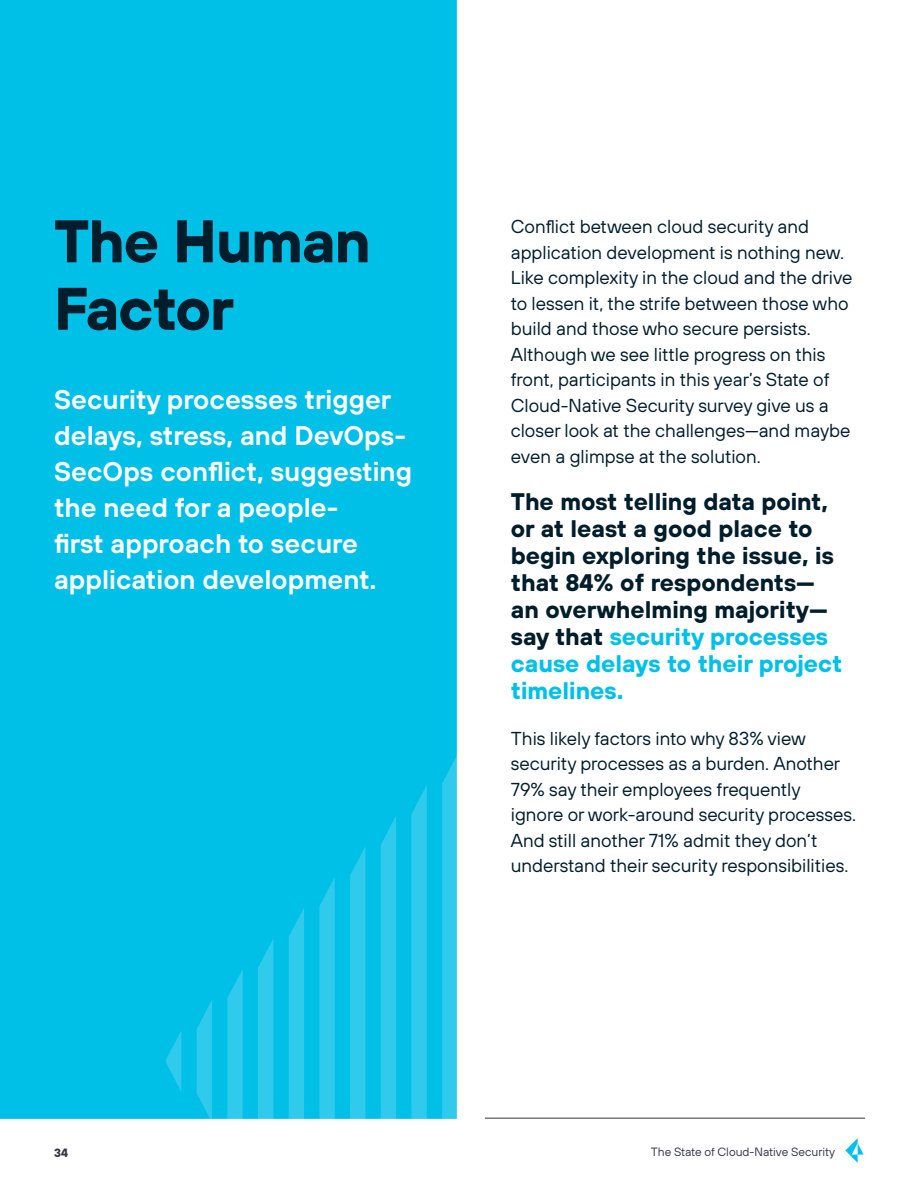
<style>
.page{position:relative;width:918px;height:1188px;background:#fff}
.page>*{position:absolute;margin:0;border:0;box-sizing:border-box;transform-origin:0 0}
.t1{font:700 60px/67.5px "TT Hoves";letter-spacing:-.02em;color:#001d2b}
.t2{font:600 27px/36px "TT Hoves";color:#fff}
.t3{font:700 24px/27px "TT Hoves";color:#001d2b}
.t4{font:18.75px/25.5px "TT Hoves";color:#001d2b}
.t5{font:12px "TT Hoves";color:#333745}
.t6{font:700 12px "TT Hoves";color:#333745}
.s1{color:#00c0e8}
</style>
<div class="page">
<svg style="left:845px;top:1138px;width:19px;height:25px"></svg>
<hr style="left:485px;top:1118px;width:380px;height:1px;background:#333745">
<div style="left:0;top:0;width:457px;height:1119px;background:#00c0e8"></div>
<svg style="left:166px;top:570px;width:291px;height:549px;background:#09c2e8"></svg>
<h1 class="t1" style="left:54px;top:205px;width:318px">The Human<br>Factor</h1>
<h2 class="t2" style="left:54px;top:381px;width:360px">Security processes trigger delays, stress, and DevOps-<br>SecOps conflict, suggesting the need for a people-<br>first approach to secure application development.</h2>
<p class="t4" style="left:511px;top:214px;width:343px">Conflict between cloud security and application development is nothing new.<br>Like complexity in the cloud and the drive to lessen it, the strife between those who build and those who secure persists.<br>Although we see little progress on this front, participants in this year’s State of Cloud-Native Security survey give us a closer look at the challenges—and maybe even a glimpse at the solution.</p>
<p class="t3" style="left:511px;top:487px;width:333px">The most telling data point, or at least a good place to begin exploring the issue, is that 84% of respondents— an overwhelming majority— say that <span class="s1">security processes cause delays to their project timelines.</span></p>
<p class="t4" style="left:511px;top:725px;width:347px">This likely factors into why 83% view security processes as a burden. Another 79% say their employees frequently ignore or work-around security processes.<br>And still another 71% admit they don’t understand their security responsibilities.</p>
<p class="t6" style="left:54px;top:1144px;width:16px">34</p>
<p class="t5" style="left:651px;top:1144px;width:186px">The State of Cloud-Native Security</p>
</div>
